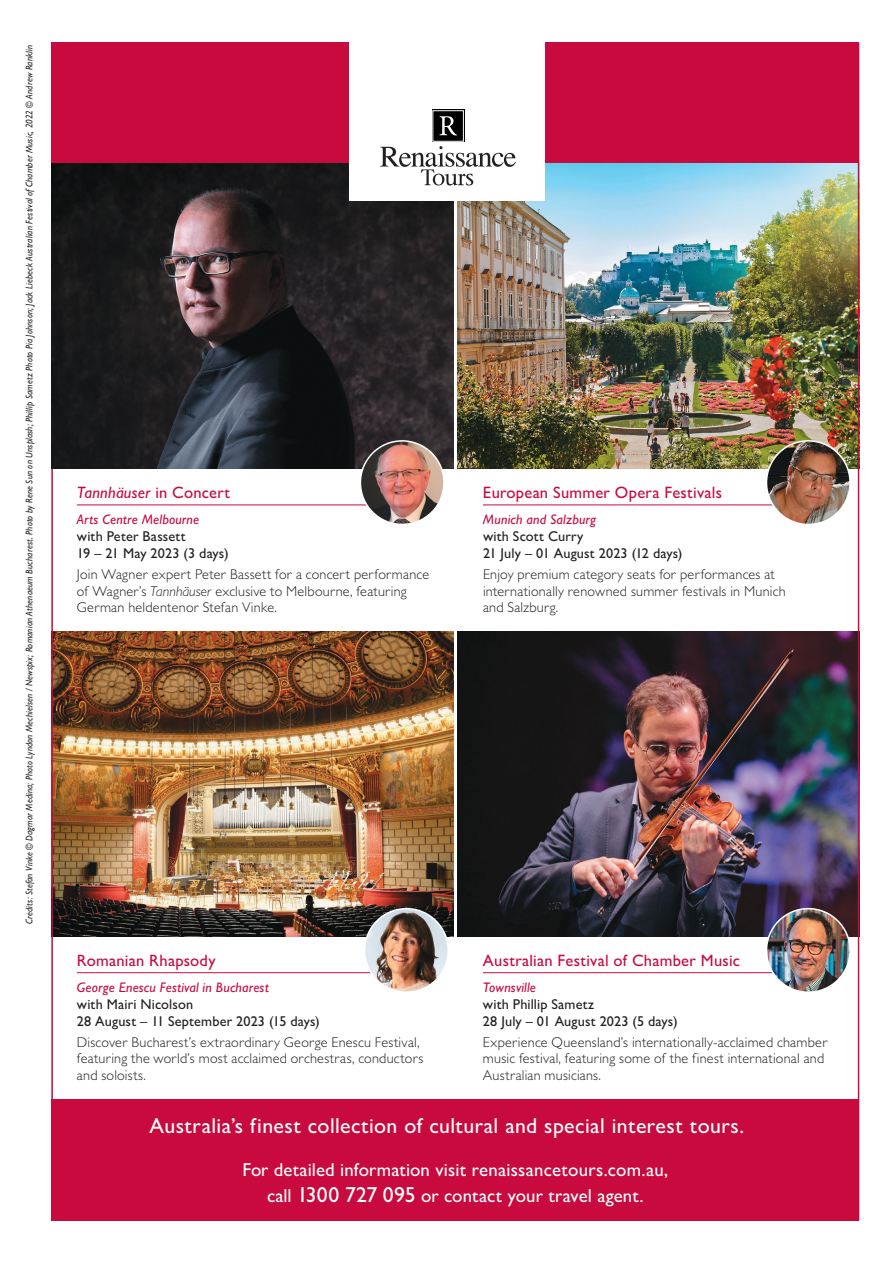
<style>
.page{position:relative;width:893px;height:1263px;background:#fff}
.page>*{position:absolute;margin:0;border:0;box-sizing:border-box;transform-origin:0 0}
.t1{font:500 21.75px "Gill Sans MT Pro";letter-spacing:.02em;color:#fff}
.t2{font:500 18.75px/26.1px "Gill Sans MT Pro";letter-spacing:.005em;color:#fff;text-align:center}
.t3{font:500 16.5px "Gill Sans MT Pro";letter-spacing:.015em;color:#c80a3f}
.t4{font:italic 500 16.5px "Gill Sans MT Pro";letter-spacing:.01em;color:#c80a3f}
.t5{font:300 14.25px/16.5px "Gill Sans MT Pro";letter-spacing:.015em;color:#231f20}
.t6{font:500 14.25px/17.2px "Gill Sans MT Pro";letter-spacing:.01em;color:#231f20}
.t7{font:italic 500 13.8px "Gill Sans MT Pro";letter-spacing:.01em;color:#c80a3f}
.t8{font:italic 500 9.75px "Gill Sans MT Pro";letter-spacing:.02em;color:#231f20;scale:.9 1}
.s1{font-style:normal}
.s2{font-style:italic}
.s3{font-size:21.75px}
</style>
<div class="page">
<img style="left:51px;top:42px;width:809px;height:1179px">
<img style="left:51px;top:164px;width:402px;height:305px">
<img style="left:360px;top:441px;width:84px;height:83px;border-radius:42px">
<div style="left:360px;top:440px;width:85px;height:85px;border:2px solid #fff;border-radius:50%"></div>
<img style="left:365px;top:909px;width:83px;height:83px;border-radius:42px">
<div style="left:364px;top:908px;width:85px;height:85px;border:2px solid #fff;border-radius:50%"></div>
<img style="left:766px;top:909px;width:84px;height:83px;border-radius:42px">
<div style="left:766px;top:908px;width:85px;height:85px;border:2px solid #fff;border-radius:50%"></div>
<img style="left:766px;top:441px;width:84px;height:83px;border-radius:42px">
<div style="left:766px;top:440px;width:85px;height:85px;border:2px solid #fff;border-radius:50%"></div>
<svg style="left:349px;top:42px;width:196px;height:159px"></svg>
<p class="t8" style="left:23px;top:924px;width:978px;rotate:-90deg">Credits: Stefan Vinke © Dagmar Medina; Photo Lyndon Mechielsen / Newspix; Romanian Athenaeum Bucharest. Photo by Rene Sun on Unsplash; Phillip Sametz Photo Pia Johnson; Jack Liebeck Australian Festival of Chamber Music, 2022 © Andrew Ranklin</p>
<p class="t4" style="left:77px;top:483px;width:155px">Tannhäuser <span class="s1">in Concert</span></p>
<p class="t7" style="left:77px;top:511px;width:124px">Arts Centre Melbourne</p>
<p class="t6" style="left:77px;top:528px;width:153px">with Peter Bassett<br>19 – 21 May 2023 (3 days)</p>
<p class="t5" style="left:77px;top:566px;width:354px">Join Wagner expert Peter Bassett for a concert performance of Wagner’s <span class="s2">Tannhäuser</span> exclusive to Melbourne, featuring<br>German heldentenor Stefan Vinke.</p>
<p class="t3" style="left:483px;top:483px;width:241px">European Summer Opera Festivals</p>
<p class="t7" style="left:483px;top:511px;width:115px">Munich and Salzburg</p>
<p class="t6" style="left:483px;top:528px;width:201px">with Scott Curry<br>21 July – 01 August 2023 (12 days)</p>
<p class="t5" style="left:483px;top:566px;width:304px">Enjoy premium category seats for performances at internationally renowned summer festivals in Munich and Salzburg.</p>
<p class="t3" style="left:77px;top:950px;width:140px">Romanian Rhapsody</p>
<p class="t7" style="left:77px;top:979px;width:193px">George Enescu Festival in Bucharest</p>
<p class="t6" style="left:77px;top:995px;width:245px">with Mairi Nicolson<br>28 August – 11 September 2023 (15 days)</p>
<p class="t5" style="left:77px;top:1034px;width:348px">Discover Bucharest’s extraordinary George Enescu Festival, featuring the world’s most acclaimed orchestras, conductors and soloists.</p>
<p class="t3" style="left:483px;top:950px;width:258px">Australian Festival of Chamber Music</p>
<p class="t7" style="left:483px;top:979px;width:54px">Townsville</p>
<p class="t6" style="left:483px;top:995px;width:196px">with Phillip Sametz<br>28 July – 01 August 2023 (5 days)</p>
<p class="t5" style="left:483px;top:1034px;width:346px">Experience Queensland’s internationally-acclaimed chamber music festival, featuring some of the finest international and<br>Australian musicians.</p>
<p class="t1" style="left:150px;top:1113px;width:596px">Australia’s finest collection of cultural and special interest tours.</p>
<p class="t2" style="left:242px;top:1157px;width:427px">For detailed information visit renaissancetours.com.au, call <span class="s3">1300 727 095</span> or contact your travel agent.</p>
</div>
